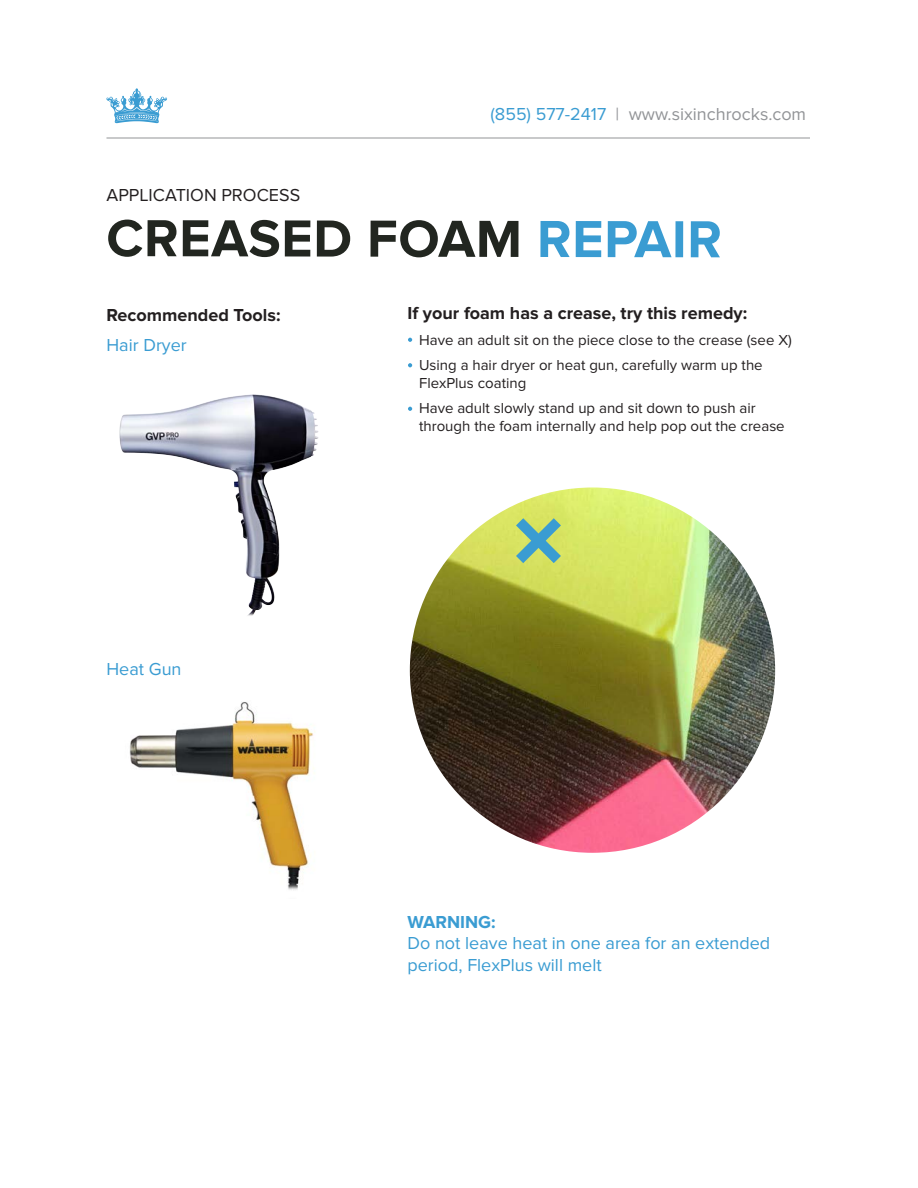
<style>
.page{position:relative;width:918px;height:1188px;background:#fff}
.page>*{position:absolute;margin:0;border:0;box-sizing:border-box;transform-origin:0 0}
.t1{font:700 54px "Proxima Nova";letter-spacing:.01em;color:#222620}
.t2{font:18px/21.6px "Proxima Nova";color:#3a9cd2}
.t3{font:700 18px "Proxima Nova";color:#231f20}
.t4{font:18px "Proxima Nova";color:#929497}
.t5{font:18px "Proxima Nova";color:#231f20}
.t6{font:700 18px "Proxima Nova";color:#3a9cd2}
.t7{font:15px/25.2px "Proxima Nova";color:#231f20}
.s1{color:#3a9cd2}
</style>
<div class="page">
<svg style="left:106px;top:88px;width:61px;height:35px"></svg>
<hr style="left:106px;top:138px;width:704px;height:1px;background:#929497">
<img style="left:119px;top:394px;width:200px;height:222px">
<img style="left:129px;top:702px;width:186px;height:188px">
<svg style="left:408px;top:338px;width:4px;height:4px"></svg>
<svg style="left:408px;top:363px;width:4px;height:4px"></svg>
<svg style="left:408px;top:407px;width:4px;height:4px"></svg>
<img style="left:410px;top:488px;width:365px;height:365px;border-radius:183px">
<svg style="left:516px;top:518px;width:45px;height:45px;background:#8ac097"></svg>
<p class="t5" style="left:106px;top:185px;width:195px">APPLICATION PROCESS</p>
<p class="t4" style="left:490px;top:104px;width:317px"><span class="s1">(855) 577-2417</span> | www.sixinchrocks.com</p>
<h1 class="t1" style="left:106px;top:207px;width:617px">CREASED FOAM <span class="s1">REPAIR</span></h1>
<p class="t3" style="left:106px;top:305px;width:176px">Recommended Tools:</p>
<p class="t2" style="left:106px;top:334px;width:82px">Hair Dryer</p>
<p class="t2" style="left:106px;top:658px;width:77px">Heat Gun</p>
<p class="t3" style="left:407px;top:303px;width:341px">If your foam has a crease, try this remedy:</p>
<p class="t7" style="left:419px;top:327px;width:374px">Have an adult sit on the piece close to the crease (see X)<br>Using a hair dryer or heat gun, carefully warm up the</p>
<p class="t7" style="left:419px;top:370px;width:338px">FlexPlus coating<br>Have adult slowly stand up and sit down to push air</p>
<p class="t7" style="left:419px;top:414px;width:367px">through the foam internally and help pop out the crease</p>
<p class="t6" style="left:407px;top:911px;width:90px">WARNING:</p>
<p class="t2" style="left:407px;top:933px;width:364px">Do not leave heat in one area for an extended period, FlexPlus will melt</p>
</div>
